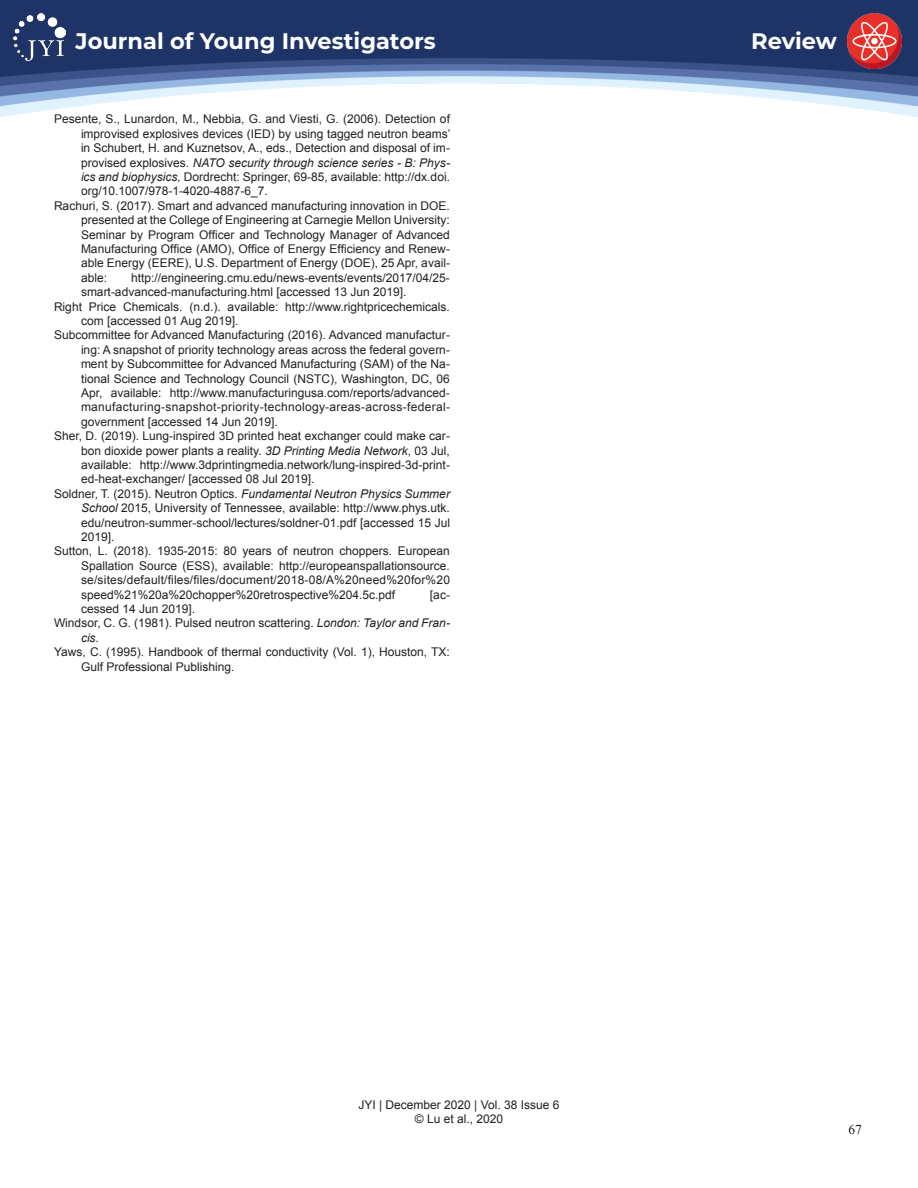
<style>
.page{position:relative;width:918px;height:1188px;background:#fff}
.page>*{position:absolute;margin:0;border:0;box-sizing:border-box;transform-origin:0 0}
.t1{font:700 22.5px "Montserrat";color:#fff}
.t2{font:13.5px "Times New Roman";color:#231f20}
.t3{font:12px/14.4px "Arial";color:#231f20;text-align:center}
.t4{font:12px "Arial";letter-spacing:.025em;color:#231f20}
.t5{font:italic 12px "Arial";color:#231f20}
.s1{font-style:normal}
.s2{font-style:italic}
</style>
<div class="page">
<div style="left:0;top:0;width:918px;height:22px;background:#1f3466"></div>
<img style="left:0;top:22px;width:918px;height:95px">
<img style="left:14px;top:14px;width:51px;height:47px">
<img style="left:847px;top:14px;width:55px;height:54px">
<h1 class="t1" style="left:76px;top:25px;width:362px">Journal of Young Investigators</h1>
<h1 class="t1" style="left:751px;top:25px;width:87px">Review</h1>
<p class="t3" style="left:54px;top:112px;width:398px">Pesente, S., Lunardon, M., Nebbia, G. and Viesti, G. (2006). Detection of</p>
<p class="t3" style="left:81px;top:127px;width:371px">improvised explosives devices (IED) by using tagged neutron beams’</p>
<p class="t3" style="left:81px;top:141px;width:370px">in Schubert, H. and Kuznetsov, A., eds., Detection and disposal of im-</p>
<p class="t5" style="left:81px;top:155px;width:371px"><span class="s1">provised explosives.</span> NATO security through science series - B: Phys-</p>
<p class="t3" style="left:81px;top:170px;width:371px"><span class="s2">ics and biophysics,</span> Dordrecht: Springer, 69-85, available: http://dx.doi.</p>
<p class="t3" style="left:81px;top:184px;width:188px">org/10.1007/978-1-4020-4887-6_7.</p>
<p class="t3" style="left:54px;top:199px;width:398px">Rachuri, S. (2017). Smart and advanced manufacturing innovation in DOE.</p>
<p class="t3" style="left:81px;top:213px;width:370px">presented at the College of Engineering at Carnegie Mellon University:</p>
<p class="t3" style="left:81px;top:227px;width:370px">Seminar by Program Officer and Technology Manager of Advanced</p>
<p class="t3" style="left:81px;top:242px;width:370px">Manufacturing Office (AMO), Office of Energy Efficiency and Renew-</p>
<p class="t3" style="left:81px;top:256px;width:370px">able Energy (EERE), U.S. Department of Energy (DOE), 25 Apr, avail-</p>
<p class="t3" style="left:81px;top:271px;width:28px">able:</p>
<p class="t3" style="left:131px;top:271px;width:320px">http://engineering.cmu.edu/news-events/events/2017/04/25-</p>
<p class="t3" style="left:81px;top:285px;width:327px">smart-advanced-manufacturing.html [accessed 13 Jun 2019].</p>
<p class="t3" style="left:54px;top:299px;width:397px">Right Price Chemicals. (n.d.). available: http://www.rightpricechemicals.</p>
<p class="t3" style="left:81px;top:314px;width:159px">com [accessed 01 Aug 2019].</p>
<p class="t3" style="left:54px;top:328px;width:397px">Subcommittee for Advanced Manufacturing (2016). Advanced manufactur-</p>
<p class="t3" style="left:81px;top:343px;width:370px">ing: A snapshot of priority technology areas across the federal govern-</p>
<p class="t3" style="left:81px;top:357px;width:370px">ment by Subcommittee for Advanced Manufacturing (SAM) of the Na-</p>
<p class="t3" style="left:81px;top:371px;width:370px">tional Science and Technology Council (NSTC), Washington, DC, 06</p>
<p class="t3" style="left:81px;top:386px;width:370px">Apr, available: http://www.manufacturingusa.com/reports/advanced-</p>
<p class="t4" style="left:81px;top:399px;width:371px">manufacturing-snapshot-priority-technology-areas-across-federal-</p>
<p class="t3" style="left:81px;top:415px;width:198px">government [accessed 14 Jun 2019].</p>
<p class="t3" style="left:54px;top:429px;width:397px">Sher, D. (2019). Lung-inspired 3D printed heat exchanger could make car-</p>
<p class="t3" style="left:81px;top:443px;width:370px">bon dioxide power plants a reality. <span class="s2">3D Printing Media Network</span>, 03 Jul,</p>
<p class="t3" style="left:81px;top:458px;width:370px">available: http://www.3dprintingmedia.network/lung-inspired-3d-print-</p>
<p class="t3" style="left:81px;top:472px;width:235px">ed-heat-exchanger/ [accessed 08 Jul 2019].</p>
<p class="t3" style="left:54px;top:487px;width:397px">Soldner, T. (2015). Neutron Optics. <span class="s2">Fundamental Neutron Physics Summer</span></p>
<p class="t3" style="left:81px;top:501px;width:370px"><span class="s2">School</span> 2015, University of Tennessee, available: http://www.phys.utk.</p>
<p class="t3" style="left:81px;top:515px;width:371px">edu/neutron-summer-school/lectures/soldner-01.pdf [accessed 15 Jul</p>
<p class="t3" style="left:81px;top:530px;width:35px">2019].</p>
<p class="t3" style="left:54px;top:544px;width:397px">Sutton, L. (2018). 1935-2015: 80 years of neutron choppers. European</p>
<p class="t3" style="left:81px;top:559px;width:370px">Spallation Source (ESS), available: http://europeanspallationsource.</p>
<p class="t3" style="left:81px;top:573px;width:371px">se/sites/default/files/files/document/2018-08/A%20need%20for%20</p>
<p class="t3" style="left:81px;top:587px;width:316px">speed%21%20a%20chopper%20retrospective%204.5c.pdf</p>
<p class="t3" style="left:430px;top:587px;width:22px">[ac-</p>
<p class="t3" style="left:81px;top:602px;width:116px">cessed 14 Jun 2019].</p>
<p class="t3" style="left:54px;top:616px;width:398px">Windsor, C. G. (1981). Pulsed neutron scattering. <span class="s2">London: Taylor and Fran-</span></p>
<p class="t5" style="left:81px;top:630px;width:20px">cis<span class="s1">.</span></p>
<p class="t3" style="left:54px;top:645px;width:397px">Yaws, C. (1995). Handbook of thermal conductivity (Vol. 1), Houston, TX:</p>
<p class="t3" style="left:81px;top:659px;width:155px">Gulf Professional Publishing.</p>
<p class="t3" style="left:358px;top:1098px;width:203px">JYI | December 2020 | Vol. 38 Issue 6 © Lu et al., 2020</p>
<p class="t2" style="left:848px;top:1120px;width:15px">67</p>
</div>
